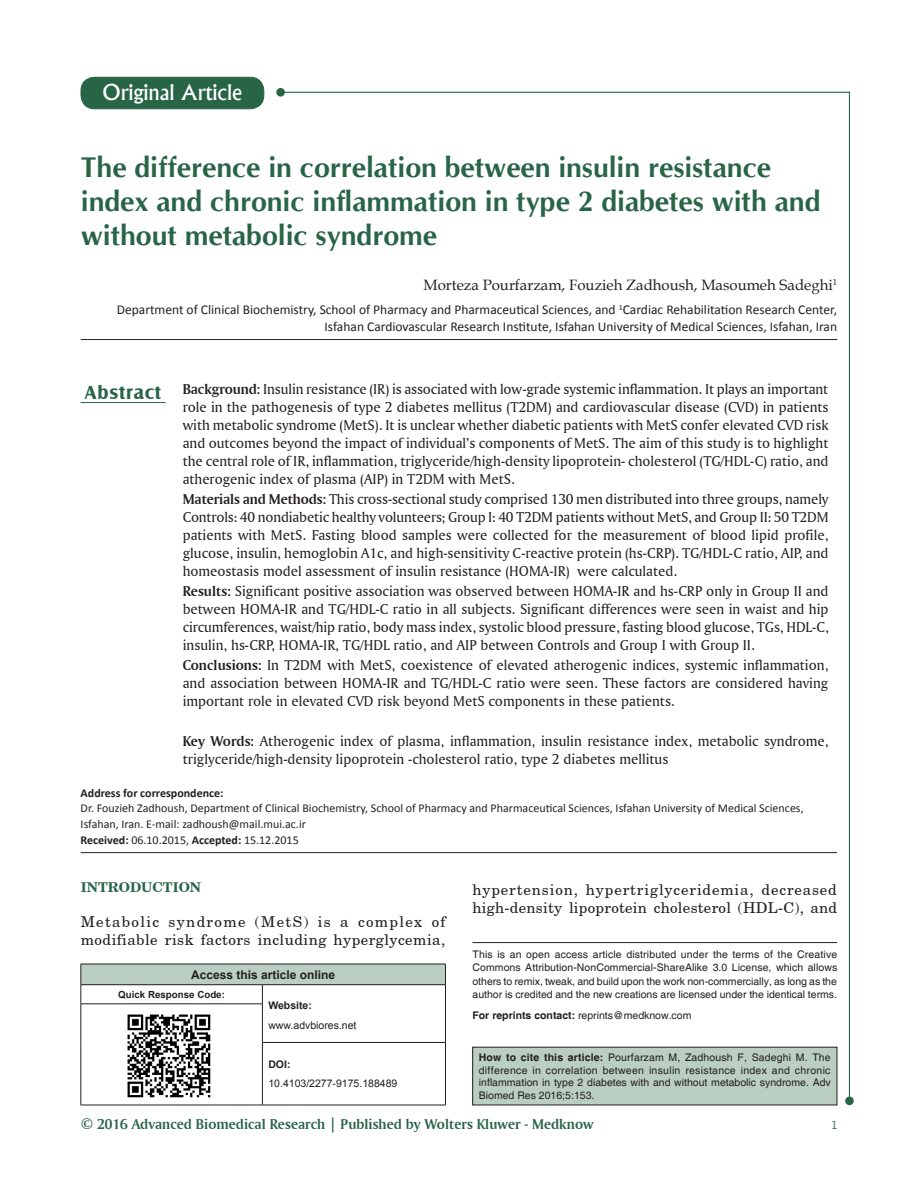
<style>
.page{position:relative;width:918px;height:1188px;background:#fff}
.page>*{position:absolute;margin:0;border:0;box-sizing:border-box;transform-origin:0 0}
.AT{font:700 28.5px/34.2px "CG Omega";color:#286446}
.AH{font:500 21px "Albertus";color:#fff}
.ABSH{font:700 19.5px "Castle T";letter-spacing:.04em;color:#286446}
.ABS{font:15px/18px "Amerigo BT Roman A";color:#231f20;text-align:justify}
.KWD{font:15px/18px "Amerigo BT Roman A";color:#231f20}
.TX{font:15px/18px "New Century Schoolbook";letter-spacing:.06em;color:#231f20}
.TX-2{font:15px/18px "New Century Schoolbook";letter-spacing:.03em;color:#231f20}
.RF{font:15px "Amerigo BT Bold A";color:#286446}
.AU{font:15px "Book Antiqua";color:#231f20}
.AFF{font:13.5px/16.2px "Calibri";color:#231f20;text-align:right}
.t1{font:700 13.5px "Century Schoolbook BT";color:#286446}
.ADD{font:12px/15.8px "Calibri";color:#231f20}
.HIS{font:12px "Calibri";color:#231f20}
.ATAO{font:700 12px "Arial";color:#231f20}
.RF-2{font:12px "Bell Centennial BT Address";color:#286446}
.OS{font:10.5px/13.5px "Helvetica";color:#231f20;text-align:justify}
.SRC{font:10.5px/12.6px "Helvetica";color:#231f20;text-align:justify}
.DOI{font:10.5px "Arial";color:#231f20}
.WEB{font:10.5px "Arial";color:#231f20}
.WEB-2{font:700 10.5px "Arial";color:#231f20}
.DOI-2{font:700 10.5px "Arial";color:#231f20}
.QRC{font:700 9.75px "Arial";color:#231f20}
.s1{font-family:"Amerigo BT Bold A"}
.s2{font-weight:700}
</style>
<div class="page">
<div style="left:81px;top:77px;width:183px;height:32px;background:#286446;border-radius:14px"></div>
<div style="left:81px;top:77px;width:183px;height:32px;border:1px solid #286446;border-radius:14px"></div>
<hr style="left:281px;top:92px;width:569px;height:1px;background:#286446">
<div style="left:276px;top:88px;width:9px;height:9px;background:#286446;border-radius:50%"></div>
<hr style="left:849px;top:92px;width:1px;height:1008px;background:#286446">
<div style="left:845px;top:1097px;width:9px;height:8px;background:#286446;border-radius:50%"></div>
<hr style="left:81px;top:852px;width:756px;height:1px;background:#231f20">
<hr style="left:81px;top:402px;width:85px;height:1px;background:#286446">
<hr style="left:81px;top:339px;width:756px;height:1px;background:#231f20">
<div style="left:81px;top:964px;width:365px;height:21px;background:#bacec1"></div>
<hr style="left:81px;top:1105px;width:181px;height:1px;background:#231f20">
<hr style="left:81px;top:964px;width:181px;height:1px;background:#231f20">
<hr style="left:262px;top:964px;width:184px;height:1px;background:#231f20">
<hr style="left:81px;top:984px;width:181px;height:1px;background:#231f20">
<svg style="left:81px;top:964px;width:1px;height:40px"></svg>
<hr style="left:262px;top:984px;width:184px;height:1px;background:#231f20">
<svg style="left:445px;top:964px;width:1px;height:40px"></svg>
<hr style="left:445px;top:1004px;width:1px;height:38px;background:#231f20">
<hr style="left:81px;top:1004px;width:182px;height:1px;background:#231f20">
<hr style="left:81px;top:1004px;width:1px;height:38px;background:#231f20">
<hr style="left:81px;top:1042px;width:1px;height:63px;background:#231f20">
<hr style="left:445px;top:1043px;width:1px;height:62px;background:#231f20">
<hr style="left:262px;top:1105px;width:184px;height:1px;background:#231f20">
<svg style="left:262px;top:985px;width:1px;height:19px"></svg>
<hr style="left:262px;top:1004px;width:1px;height:38px;background:#231f20">
<hr style="left:262px;top:1043px;width:1px;height:62px;background:#231f20">
<hr style="left:262px;top:1042px;width:184px;height:1px;background:#231f20">
<img style="left:127px;top:1014px;width:84px;height:84px">
<div style="left:473px;top:1047px;width:364px;height:58px;background:#bacec1"></div>
<div style="left:472px;top:1047px;width:365px;height:58px;border:1px solid #231f20"></div>
<hr style="left:472px;top:942px;width:365px;height:1px;background:#231f20">
<p class="AH" style="left:103px;top:80px;width:141px">Original Article</p>
<p class="AT" style="left:81px;top:150px;width:741px">The difference in correlation between insulin resistance index and chronic inflammation in type 2 diabetes with and without metabolic syndrome</p>
<p class="AU" style="left:424px;top:274px;width:415px">Morteza Pourfarzam, Fouzieh Zadhoush, Masoumeh Sadeghi<sup>1</sup></p>
<p class="AFF" style="left:117px;top:301px;width:722px">Department of Clinical Biochemistry, School of Pharmacy and Pharmaceutical Sciences, and <sup>1</sup>Cardiac Rehabilitation Research Center,<br>Isfahan Cardiovascular Research Institute, Isfahan University of Medical Sciences, Isfahan, Iran</p>
<p class="ABS" style="left:183px;top:380px;width:648px"><span class="s1">Background:</span> Insulin resistance (IR) is associated with low‑grade systemic inflammation. It plays an important role in the pathogenesis of type 2 diabetes mellitus (T2DM) and cardiovascular disease (CVD) in patients with metabolic syndrome (MetS). It is unclear whether diabetic patients with MetS confer elevated CVD risk and outcomes beyond the impact of individual’s components of MetS. The aim of this study is to highlight the central role of IR, inflammation, triglyceride/high‑density lipoprotein‑ cholesterol (TG/HDL‑C) ratio, and atherogenic index of plasma (AIP) in T2DM with MetS.</p>
<p class="ABS" style="left:183px;top:490px;width:647px"><span class="s1">Materials and Methods:</span> This cross‑sectional study comprised 130 men distributed into three groups, namely Controls: 40 nondiabetic healthy volunteers; Group I: 40 T2DM patients without MetS, and Group II: 50 T2DM patients with MetS. Fasting blood samples were collected for the measurement of blood lipid profile, glucose, insulin, hemoglobin A1c, and high‑sensitivity C‑reactive protein (hs‑CRP). TG/HDL‑C ratio, AIP, and homeostasis model assessment of insulin resistance (HOMA-IR) were calculated.</p>
<p class="ABS" style="left:183px;top:582px;width:648px"><span class="s1">Results:</span> Significant positive association was observed between HOMA‑IR and hs‑CRP only in Group II and between HOMA‑IR and TG/HDL‑C ratio in all subjects. Significant differences were seen in waist and hip circumferences, waist/hip ratio, body mass index, systolic blood pressure, fasting blood glucose, TGs, HDL‑C, insulin, hs‑CRP, HOMA‑IR, TG/HDL ratio, and AIP between Controls and Group I with Group II.</p>
<p class="ABS" style="left:183px;top:656px;width:647px"><span class="s1">Conclusions:</span> In T2DM with MetS, coexistence of elevated atherogenic indices, systemic inflammation, and association between HOMA‑IR and TG/HDL‑C ratio were seen. These factors are considered having important role in elevated CVD risk beyond MetS components in these patients.</p>
<p class="KWD" style="left:183px;top:731px;width:647px"><span class="s1">Key Words:</span> Atherogenic index of plasma, inflammation, insulin resistance index, metabolic syndrome, triglyceride/high‑density lipoprotein ‑cholesterol ratio, type 2 diabetes mellitus</p>
<p class="ADD" style="left:81px;top:784px;width:725px"><span class="s2">Address for correspondence:<br></span>Dr. Fouzieh Zadhoush, Department of Clinical Biochemistry, School of Pharmacy and Pharmaceutical Sciences, Isfahan University of Medical Sciences,<br>Isfahan, Iran. E‑mail: zadhoush@mail.mui.ac.ir</p>
<p class="HIS" style="left:81px;top:832px;width:220px"><span class="s2">Received:</span> 06.10.2015, <span class="s2">Accepted:</span> 15.12.2015</p>
<p class="ABSH" style="left:85px;top:381px;width:78px">Abstract</p>
<h1 class="t1" style="left:81px;top:879px;width:122px">INTRODUCTION</h1>
<p class="TX-2" style="left:81px;top:912px;width:366px">Metabolic syndrome (MetS) is a complex of modifiable risk factors including hyperglycemia,</p>
<p class="ATAO" style="left:191px;top:967px;width:146px">Access this article online</p>
<p class="QRC" style="left:118px;top:988px;width:108px">Quick Response Code:</p>
<p class="WEB-2" style="left:268px;top:999px;width:45px">Website:</p>
<p class="WEB" style="left:268px;top:1018px;width:90px">www.advbiores.net</p>
<p class="DOI-2" style="left:268px;top:1057px;width:24px">DOI:</p>
<p class="DOI" style="left:268px;top:1077px;width:131px">10.4103/2277-9175.188489</p>
<p class="TX" style="left:472px;top:880px;width:366px">hypertension, hypertriglyceridemia, decreased high‑density lipoprotein cholesterol (HDL‑C), and</p>
<p class="OS" style="left:472px;top:948px;width:366px">This is an open access article distributed under the terms of the Creative Commons Attribution-NonCommercial-ShareAlike 3.0 License, which allows others to remix, tweak, and build upon the work non-commercially, as long as the author is credited and the new creations are licensed under the identical terms.</p>
<p class="OS" style="left:472px;top:1009px;width:220px"><span class="s2">For reprints contact:</span> reprints@medknow.com</p>
<p class="SRC" style="left:479px;top:1051px;width:353px"><span class="s2">How to cite this article:</span> Pourfarzam M, Zadhoush F, Sadeghi M. The difference in correlation between insulin resistance index and chronic inflammation in type 2 diabetes with and without metabolic syndrome. Adv Biomed Res 2016;5:153.</p>
<p class="RF" style="left:81px;top:1115px;width:514px">© 2016 Advanced Biomedical Research | Published by Wolters Kluwer ‑ Medknow</p>
<p class="RF-2" style="left:832px;top:1118px;width:7px">1</p>
</div>
